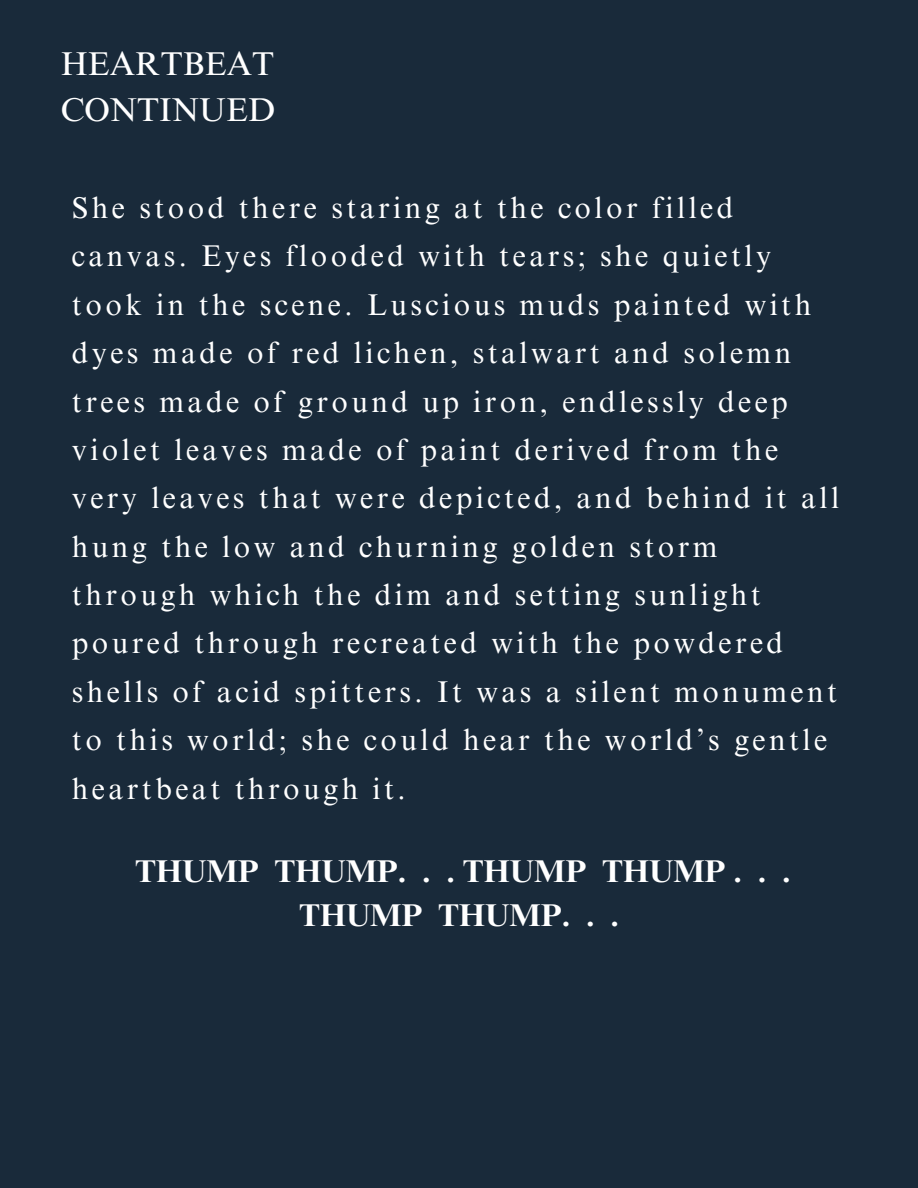
<style>
.page{position:relative;width:918px;height:1188px;background:#192a3a}
.page>*{position:absolute;margin:0;border:0;box-sizing:border-box;transform-origin:0 0}
.t1{font:33px "Times NRMT Pro";color:#fff}
.t2{font:700 31.5px/43.8px "Times NRMT Pro";color:#fff;text-align:center}
.t3{font:30px/48.3px "Times NRMT Pro";letter-spacing:.115em;color:#fff}
</style>
<div class="page">
<p class="t1" style="left:61px;top:51px;width:215px">HEARTBEAT</p>
<p class="t1" style="left:61px;top:97px;width:216px">CONTINUED</p>
<p class="t3" style="left:72px;top:187px;width:769px">She stood there staring at the color filled canvas. Eyes flooded with tears; she quietly took in the scene. Luscious muds painted with dyes made of red lichen, stalwart and solemn trees made of ground up iron, endlessly deep violet leaves made of paint derived from the very leaves that were depicted, and behind it all hung the low and churning golden storm through which the dim and setting sunlight poured through recreated with the powdered shells of acid spitters. It was a silent monument to this world; she could hear the world’s gentle heartbeat through it.</p>
<p class="t2" style="left:135px;top:853px;width:657px">THUMP THUMP. . . THUMP THUMP . . .<br>THUMP THUMP. . .</p>
</div>
